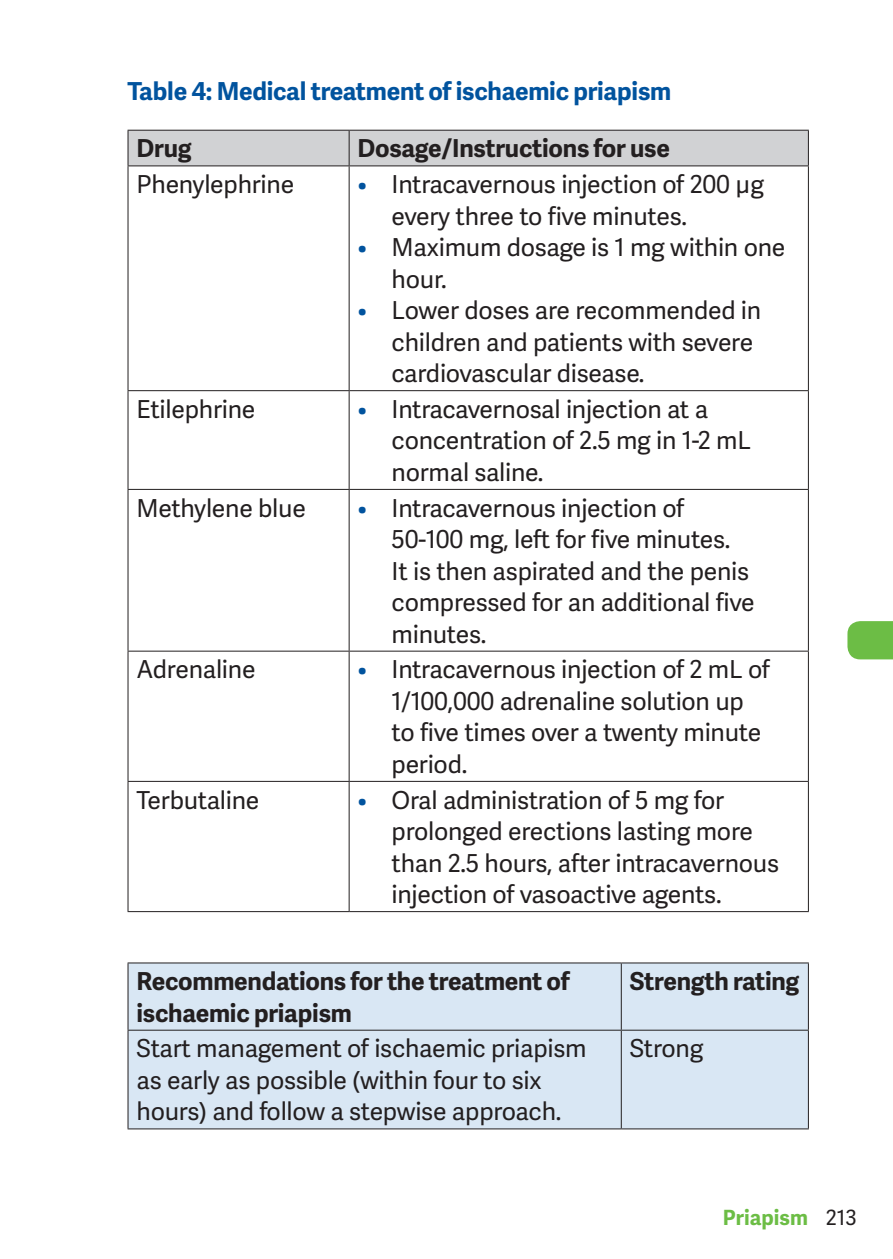
<style>
.page{position:relative;width:893px;height:1259px;background:#fff}
.page>*{position:absolute;margin:0;border:0;box-sizing:border-box;transform-origin:0 0}
.t1{font:24.6px/31.5px "Adelle Sans";letter-spacing:-.01em;color:#231f20}
.t2{font:700 24.6px/31.5px "Adelle Sans";letter-spacing:-.01em;color:#231f20}
.t3{font:700 24.6px "Adelle Sans";letter-spacing:-.01em;color:#01539e}
.t4{font:700 21px "Adelle Sans";color:#6cbd45}
.s1{color:#01539e}
.s2{font-weight:400;color:#231f20}
</style>
<div class="page">
<svg style="left:847px;top:621px;width:46px;height:38px;background:#73c04e"></svg>
<div style="left:129px;top:131px;width:679px;height:34px;background:#d1d2d4"></div>
<hr style="left:349px;top:131px;width:1px;height:34px;background:#231f20">
<hr style="left:349px;top:391px;width:1px;height:98px;background:#231f20">
<hr style="left:128px;top:489px;width:221px;height:1px;background:#231f20">
<hr style="left:349px;top:489px;width:460px;height:1px;background:#231f20">
<hr style="left:349px;top:490px;width:1px;height:160px;background:#231f20">
<hr style="left:128px;top:650px;width:221px;height:1px;background:#231f20">
<hr style="left:349px;top:650px;width:460px;height:1px;background:#231f20">
<hr style="left:349px;top:651px;width:1px;height:130px;background:#231f20">
<hr style="left:128px;top:781px;width:221px;height:1px;background:#231f20">
<hr style="left:349px;top:781px;width:460px;height:1px;background:#231f20">
<hr style="left:349px;top:782px;width:1px;height:129px;background:#231f20">
<hr style="left:128px;top:911px;width:221px;height:1px;background:#231f20">
<hr style="left:349px;top:911px;width:460px;height:1px;background:#231f20">
<hr style="left:127px;top:391px;width:2px;height:98px;background:#231f20">
<hr style="left:808px;top:391px;width:1px;height:98px;background:#231f20">
<hr style="left:127px;top:490px;width:2px;height:160px;background:#231f20">
<hr style="left:808px;top:490px;width:1px;height:160px;background:#231f20">
<hr style="left:127px;top:651px;width:2px;height:130px;background:#231f20">
<hr style="left:808px;top:651px;width:1px;height:130px;background:#231f20">
<hr style="left:127px;top:782px;width:2px;height:129px;background:#231f20">
<hr style="left:808px;top:782px;width:1px;height:129px;background:#231f20">
<hr style="left:128px;top:130px;width:221px;height:1px;background:#231f20">
<hr style="left:127px;top:131px;width:2px;height:34px;background:#231f20">
<hr style="left:349px;top:130px;width:460px;height:1px;background:#231f20">
<hr style="left:808px;top:131px;width:1px;height:34px;background:#231f20">
<hr style="left:128px;top:165px;width:221px;height:1px;background:#231f20">
<hr style="left:127px;top:166px;width:2px;height:224px;background:#231f20">
<hr style="left:128px;top:390px;width:221px;height:1px;background:#231f20">
<hr style="left:349px;top:165px;width:460px;height:1px;background:#231f20">
<hr style="left:349px;top:166px;width:1px;height:224px;background:#231f20">
<hr style="left:808px;top:166px;width:1px;height:224px;background:#231f20">
<hr style="left:349px;top:390px;width:460px;height:1px;background:#231f20">
<div style="left:129px;top:963px;width:679px;height:165px;background:#d9e7f4"></div>
<hr style="left:127px;top:963px;width:2px;height:66px;background:#231f20">
<hr style="left:128px;top:1029px;width:493px;height:1px;background:#231f20">
<hr style="left:127px;top:1030px;width:2px;height:98px;background:#231f20">
<hr style="left:621px;top:1029px;width:188px;height:1px;background:#231f20">
<hr style="left:128px;top:1128px;width:493px;height:1px;background:#231f20">
<hr style="left:621px;top:1128px;width:188px;height:1px;background:#231f20">
<hr style="left:621px;top:963px;width:1px;height:66px;background:#231f20">
<hr style="left:808px;top:963px;width:1px;height:66px;background:#231f20">
<hr style="left:621px;top:1030px;width:1px;height:98px;background:#231f20">
<hr style="left:808px;top:1030px;width:1px;height:98px;background:#231f20">
<hr style="left:128px;top:962px;width:493px;height:1px;background:#231f20">
<hr style="left:621px;top:962px;width:188px;height:1px;background:#231f20">
<p class="t3" style="left:128px;top:73px;width:545px">Table 4: Medical treatment of ischaemic priapism</p>
<p class="t2" style="left:137px;top:132px;width:57px">Drug</p>
<p class="t2" style="left:358px;top:132px;width:314px">Dosage/Instructions for use</p>
<p class="t1" style="left:137px;top:168px;width:159px">Phenylephrine</p>
<p class="t1" style="left:392px;top:168px;width:374px;text-indent:-34px"><span class="s1">•</span> Intracavernous injection of 200 μg every three to five minutes.</p>
<p class="t1" style="left:392px;top:231px;width:395px;text-indent:-34px"><span class="s1">•</span> Maximum dosage is 1 mg within one hour.</p>
<p class="t1" style="left:392px;top:294px;width:371px;text-indent:-34px"><span class="s1">•</span> Lower doses are recommended in children and patients with severe cardiovascular disease.</p>
<p class="t1" style="left:136px;top:392px;width:120px">Etilephrine</p>
<p class="t1" style="left:392px;top:392px;width:361px;text-indent:-34px"><span class="s1">•</span> Intracavernosal injection at a concentration of 2.5 mg in 1-2 mL normal saline.</p>
<p class="t1" style="left:136px;top:491px;width:171px">Methylene blue</p>
<p class="t1" style="left:392px;top:491px;width:365px;text-indent:-34px"><span class="s1">•</span> Intracavernous injection of<br>50-100 mg, left for five minutes.<br>It is then aspirated and the penis compressed for an additional five minutes.</p>
<p class="t1" style="left:136px;top:653px;width:121px">Adrenaline</p>
<p class="t1" style="left:392px;top:653px;width:380px;text-indent:-34px"><span class="s1">•</span> Intracavernous injection of 2 mL of<br>1/100,000 adrenaline solution up to five times over a twenty minute period.</p>
<p class="t1" style="left:136px;top:783px;width:124px">Terbutaline</p>
<p class="t1" style="left:392px;top:783px;width:389px;text-indent:-34px"><span class="s1">•</span> Oral administration of 5 mg for prolonged erections lasting more than 2.5 hours, after intracavernous injection of vasoactive agents.</p>
<p class="t2" style="left:137px;top:964px;width:435px">Recommendations for the treatment of ischaemic priapism</p>
<p class="t2" style="left:630px;top:964px;width:171px">Strength rating</p>
<p class="t1" style="left:137px;top:1032px;width:452px">Start management of ischaemic priapism as early as possible (within four to six hours) and follow a stepwise approach.</p>
<p class="t1" style="left:630px;top:1032px;width:75px">Strong</p>
<p class="t4" style="left:723px;top:1202px;width:136px">Priapism <span class="s2">213</span></p>
</div>
